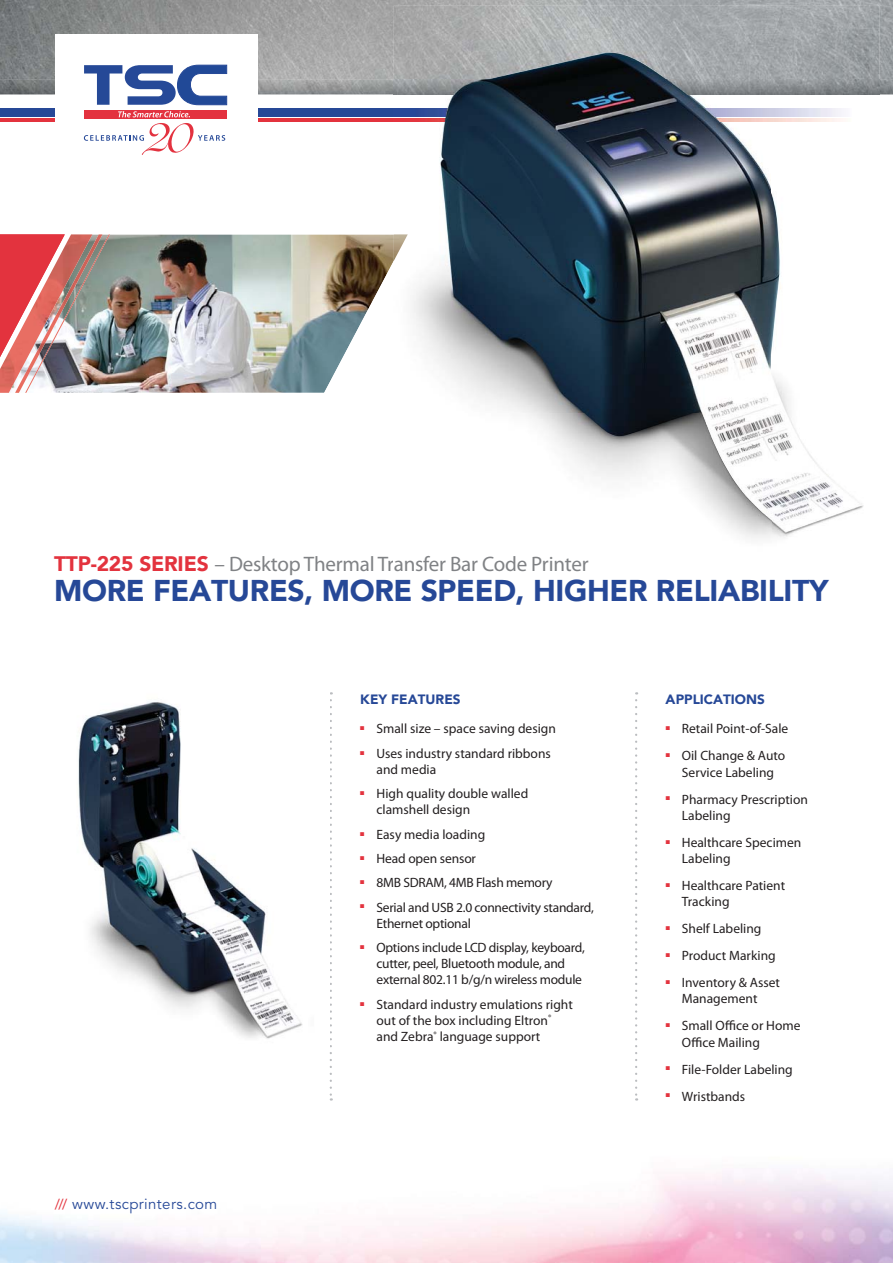
<style>
.page{position:relative;width:893px;height:1263px;background:#fff}
.page>*{position:absolute;margin:0;border:0;box-sizing:border-box;transform-origin:0 0}
.t1{font:900 30px "Avenir";letter-spacing:-.01em;color:#264897}
.t2{font:21px "Myriad Pro";letter-spacing:-.01em;color:#808285}
.t3{font:15px "Avenir";letter-spacing:.025em;color:#264897}
.t4{font:13.5px/16.2px "Myriad Pro";color:#231f20}
.t5{font:13.5px/16.2px "Myriad Pro";letter-spacing:-.02em;color:#231f20}
.t6{font:900 13.5px "Avenir";color:#264897}
.s1{font-family:"Avenir";font-weight:900;color:#e3333e}
.s2{font-family:"Myriad Pro";color:#e3333e}
</style>
<div class="page">
<img style="left:0;top:0;width:893px;height:94px">
<svg style="left:879px;top:80px;width:14px;height:14px"></svg>
<div style="left:0;top:108px;width:394px;height:8px;background:#264897"></div>
<hr style="left:0;top:119px;width:394px;height:2px;background:#e3333e">
<div style="left:55px;top:34px;width:203px;height:153px;background:#fff"></div>
<svg style="left:84px;top:64px;width:143px;height:41px"></svg>
<div style="left:84px;top:110px;width:143px;height:8px;background:#e3323f"></div>
<svg style="left:118px;top:111px;width:72px;height:6px"></svg>
<svg style="left:84px;top:123px;width:141px;height:32px"></svg>
<img style="left:110px;top:234px;width:284px;height:159px">
<img style="left:0;top:369px;width:15px;height:24px">
<img style="left:25px;top:234px;width:85px;height:159px">
<svg style="left:0;top:234px;width:65px;height:135px;background:#da676a"></svg>
<svg style="left:330px;top:700px;width:2px;height:400px"></svg>
<svg style="left:635px;top:700px;width:2px;height:400px"></svg>
<img style="left:394px;top:6px;width:485px;height:532px">
<img style="left:394px;top:108px;width:46px;height:8px">
<img style="left:394px;top:119px;width:46px;height:2px">
<img style="left:394px;top:234px;width:14px;height:27px">
<img style="left:440px;top:53px;width:422px;height:479px">
<img style="left:78px;top:702px;width:225px;height:337px">
<h2 class="t2" style="left:54px;top:556px;width:536px"><span class="s1">TTP-225 SERIES</span> – Desktop Thermal Transfer Bar Code Printer</h2>
<h1 class="t1" style="left:54px;top:573px;width:776px">MORE FEATURES, MORE SPEED, HIGHER RELIABILITY</h1>
<p class="t3" style="left:55px;top:1197px;width:164px"><span class="s2">///</span> www.tscprinters.com</p>
<p class="t6" style="left:360px;top:691px;width:102px">KEY FEATURES</p>
<p class="t4" style="left:360px;top:722px;width:197px"><sup>■</sup> Small size – space saving design</p>
<p class="t4" style="left:376px;top:746px;width:176px;text-indent:-16px"><sup>■</sup> Uses industry standard ribbons and media</p>
<p class="t4" style="left:376px;top:787px;width:153px;text-indent:-16px"><sup>■</sup> High quality double walled clamshell design</p>
<p class="t4" style="left:360px;top:827px;width:126px"><sup>■</sup> Easy media loading</p>
<p class="t4" style="left:360px;top:852px;width:117px"><sup>■</sup> Head open sensor</p>
<p class="t5" style="left:360px;top:876px;width:194px"><sup>■</sup> 8MB SDRAM, 4MB Flash memory</p>
<p class="t5" style="left:376px;top:900px;width:219px;text-indent:-16px"><sup>■</sup> Serial and USB 2.0 connectivity standard,<br>Ethernet optional</p>
<p class="t5" style="left:376px;top:941px;width:210px;text-indent:-16px"><sup>■</sup> Options include LCD display, keyboard, cutter, peel, Bluetooth module, and external 802.11 b/g/n wireless module</p>
<p class="t4" style="left:376px;top:997px;width:198px;text-indent:-16px"><sup>■</sup> Standard industry emulations right out of the box including Eltron<sup>® </sup>and Zebra<sup>®</sup> language support</p>
<p class="t6" style="left:666px;top:691px;width:101px">APPLICATIONS</p>
<p class="t4" style="left:666px;top:722px;width:124px"><sup>■</sup> Retail Point-of-Sale</p>
<p class="t4" style="left:666px;top:749px;width:121px;text-align:center"><sup>■</sup> Oil Change &amp; Auto<br>Service Labeling</p>
<p class="t4" style="left:682px;top:792px;width:128px;text-indent:-16px"><sup>■</sup> Pharmacy Prescription<br>Labeling</p>
<p class="t4" style="left:682px;top:835px;width:121px;text-indent:-16px"><sup>■</sup> Healthcare Specimen<br>Labeling</p>
<p class="t4" style="left:682px;top:879px;width:105px;text-indent:-16px"><sup>■</sup> Healthcare Patient<br>Tracking</p>
<p class="t4" style="left:666px;top:922px;width:97px"><sup>■</sup> Shelf Labeling</p>
<p class="t4" style="left:666px;top:949px;width:112px"><sup>■</sup> Product Marking</p>
<p class="t4" style="left:666px;top:976px;width:116px;text-align:center"><sup>■</sup> Inventory &amp; Asset<br>Management</p>
<p class="t4" style="left:682px;top:1019px;width:120px;text-indent:-16px"><sup>■</sup> Small Office or Home<br>Office Mailing</p>
<p class="t4" style="left:666px;top:1062px;width:129px"><sup>■</sup> File-Folder Labeling</p>
<p class="t4" style="left:666px;top:1089px;width:81px"><sup>■</sup> Wristbands</p>
</div>
